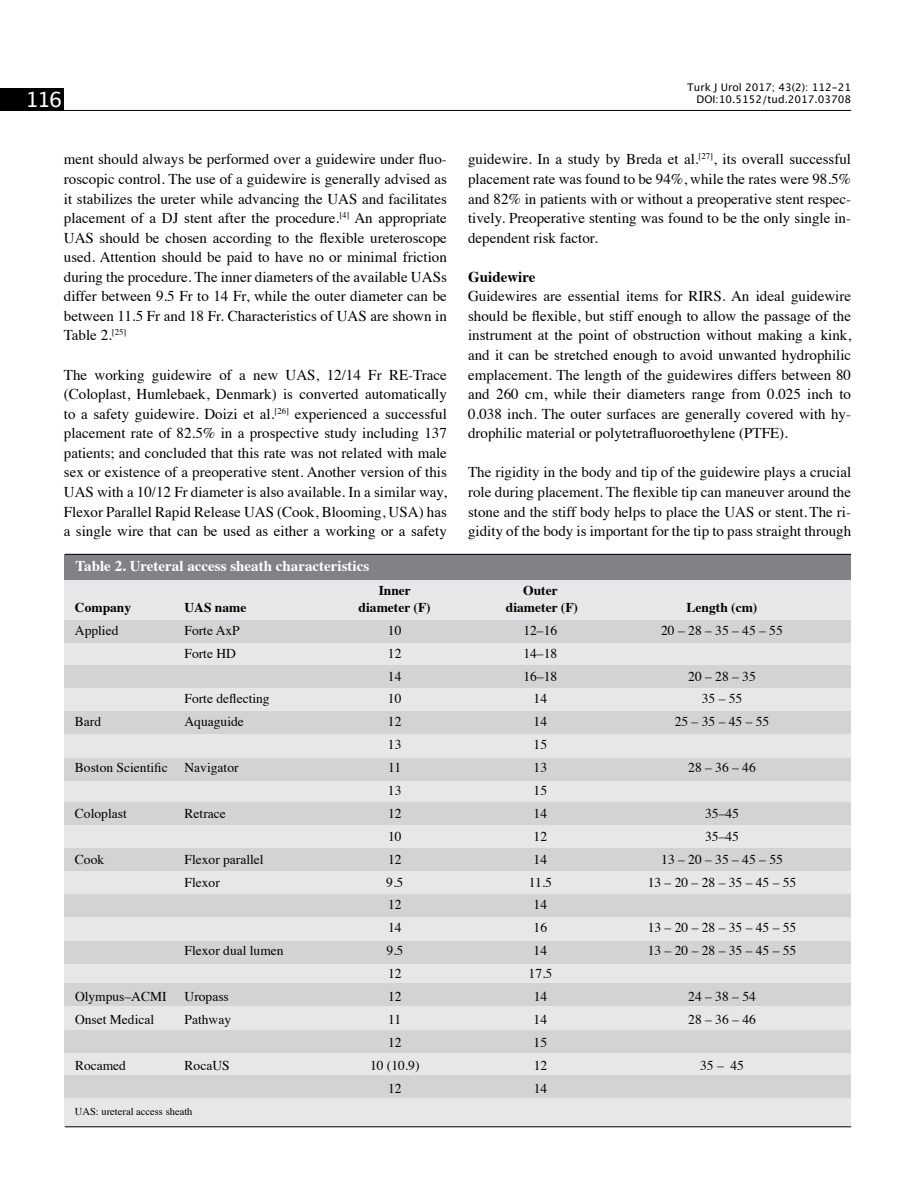
<style>
.page{position:relative;width:915px;height:1191px;background:#fff}
.page>*{position:absolute;margin:0;border:0;box-sizing:border-box;transform-origin:0 0}
.t1{font:21px "Lucida Grande";color:#fff}
.t2{font:15px/19.5px "Times";color:#000;text-align:justify}
.t3{font:700 15px "Times";color:#fff}
.t4{font:700 15px "Times";color:#000}
.t5{font:13.5px "Times";color:#000}
.t6{font:700 13.5px "Times";color:#000}
.t7{font:10.5px/12.6px "Lucida Grande";color:#000;text-align:right}
.t8{font:10.5px "Times";color:#000}
</style>
<div class="page">
<div style="left:65px;top:579px;width:785px;height:548px;background:#e6e7e8"></div>
<div style="left:65px;top:554px;width:785px;height:26px;background:#808285"></div>
<div style="left:65px;top:620px;width:785px;height:22px;background:#d1d3d4"></div>
<div style="left:65px;top:802px;width:785px;height:22px;background:#d1d3d4"></div>
<div style="left:65px;top:983px;width:785px;height:23px;background:#d1d3d4"></div>
<div style="left:65px;top:711px;width:785px;height:23px;background:#d1d3d4"></div>
<div style="left:65px;top:894px;width:785px;height:22px;background:#d1d3d4"></div>
<div style="left:65px;top:1075px;width:785px;height:23px;background:#d1d3d4"></div>
<div style="left:65px;top:666px;width:785px;height:22px;background:#d1d3d4"></div>
<div style="left:65px;top:849px;width:785px;height:22px;background:#d1d3d4"></div>
<div style="left:65px;top:1030px;width:785px;height:22px;background:#d1d3d4"></div>
<div style="left:65px;top:758px;width:785px;height:22px;background:#d1d3d4"></div>
<div style="left:65px;top:941px;width:785px;height:22px;background:#d1d3d4"></div>
<hr style="left:65px;top:1126px;width:785px;height:1px;background:#000">
<hr style="left:65px;top:554px;width:785px;height:1px;background:#000">
<hr style="left:64px;top:110px;width:786px;height:1px;background:#000">
<div style="left:0;top:88px;width:64px;height:23px;background:#000"></div>
<h1 class="t1" style="left:25px;top:88px;width:38px">116</h1>
<p class="t7" style="left:687px;top:81px;width:165px">Turk J Urol 2017; 43(2): 112-21<br>DOI:10.5152/tud.2017.03708</p>
<p class="t2" style="left:64px;top:148px;width:384px">ment should always be performed over a guidewire under fluo&shy;roscopic control. The use of a guidewire is generally advised as it stabilizes the ureter while advancing the UAS and facilitates placement of a DJ stent after the procedure.<sup>[4]</sup> An appropriate UAS should be chosen according to the flexible ureteroscope used. Attention should be paid to have no or minimal friction during the procedure. The inner diameters of the available UASs differ between 9.5 Fr to 14 Fr, while the outer diameter can be between 11.5 Fr and 18 Fr. Characteristics of UAS are shown in Table 2.<sup>[25]</sup></p>
<p class="t2" style="left:64px;top:363px;width:384px">The working guidewire of a new UAS, 12/14 Fr RE-Trace (Coloplast, Humlebaek, Denmark) is converted automatically to a safety guidewire. Doizi et al.<sup>[26]</sup> experienced a successful placement rate of 82.5% in a prospective study including 137 patients; and concluded that this rate was not related with male sex or existence of a preoperative stent. Another version of this UAS with a 10/12 Fr diameter is also available. In a similar way, Flexor Parallel Rapid Release UAS (Cook, Blooming, USA) has a single wire that can be used as either a working or a safety</p>
<p class="t3" style="left:76px;top:552px;width:295px">Table 2. Ureteral access sheath characteristics</p>
<p class="t2" style="left:468px;top:148px;width:384px">guidewire. In a study by Breda et al.<sup>[27]</sup>, its overall successful placement rate was found to be 94%, while the rates were 98.5% and 82% in patients with or without a preoperative stent respec&shy;tively. Preoperative stenting was found to be the only single in&shy;dependent risk factor.</p>
<p class="t4" style="left:468px;top:262px;width:69px">Guidewire</p>
<p class="t2" style="left:468px;top:285px;width:384px">Guidewires are essential items for RIRS. An ideal guidewire should be flexible, but stiff enough to allow the passage of the instrument at the point of obstruction without making a kink, and it can be stretched enough to avoid unwanted hydrophilic emplacement. The length of the guidewires differs between 80 and 260 cm, while their diameters range from 0.025 inch to 0.038 inch. The outer surfaces are generally covered with hy&shy;drophilic material or polytetrafluoroethylene (PTFE).</p>
<p class="t2" style="left:468px;top:461px;width:384px">The rigidity in the body and tip of the guidewire plays a crucial role during placement. The flexible tip can maneuver around the stone and the stiff body helps to place the UAS or stent.The ri&shy;gidity of the body is important for the tip to pass straight through</p>
<p class="t6" style="left:378px;top:578px;width:34px">Inner</p>
<p class="t6" style="left:523px;top:578px;width:36px">Outer</p>
<p class="t6" style="left:75px;top:594px;width:58px">Company</p>
<p class="t6" style="left:184px;top:594px;width:63px">UAS name</p>
<p class="t6" style="left:358px;top:594px;width:74px">diameter (F)</p>
<p class="t6" style="left:506px;top:594px;width:74px">diameter (F)</p>
<p class="t6" style="left:686px;top:594px;width:72px">Length (cm)</p>
<p class="t5" style="left:75px;top:617px;width:45px">Applied</p>
<p class="t5" style="left:184px;top:617px;width:57px">Forte AxP</p>
<p class="t5" style="left:388px;top:617px;width:15px">10</p>
<p class="t5" style="left:523px;top:617px;width:35px">12–16</p>
<p class="t5" style="left:661px;top:617px;width:123px">20 – 28 – 35 – 45 – 55</p>
<p class="t5" style="left:184px;top:640px;width:53px">Forte HD</p>
<p class="t5" style="left:388px;top:640px;width:15px">12</p>
<p class="t5" style="left:523px;top:640px;width:35px">14–18</p>
<p class="t5" style="left:388px;top:663px;width:15px">14</p>
<p class="t5" style="left:523px;top:663px;width:35px">16–18</p>
<p class="t5" style="left:688px;top:663px;width:69px">20 – 28 – 35</p>
<p class="t5" style="left:184px;top:686px;width:87px">Forte deflecting</p>
<p class="t5" style="left:388px;top:686px;width:15px">10</p>
<p class="t5" style="left:533px;top:686px;width:15px">14</p>
<p class="t5" style="left:701px;top:686px;width:42px">35 – 55</p>
<p class="t5" style="left:75px;top:709px;width:28px">Bard</p>
<p class="t5" style="left:184px;top:709px;width:61px">Aquaguide</p>
<p class="t5" style="left:388px;top:709px;width:15px">12</p>
<p class="t5" style="left:533px;top:709px;width:15px">14</p>
<p class="t5" style="left:674px;top:709px;width:96px">25 – 35 – 45 – 55</p>
<p class="t5" style="left:388px;top:732px;width:15px">13</p>
<p class="t5" style="left:533px;top:732px;width:15px">15</p>
<p class="t5" style="left:75px;top:755px;width:165px">Boston Scientific Navigator</p>
<p class="t5" style="left:388px;top:755px;width:15px">11</p>
<p class="t5" style="left:533px;top:755px;width:15px">13</p>
<p class="t5" style="left:688px;top:755px;width:69px">28 – 36 – 46</p>
<p class="t5" style="left:388px;top:778px;width:15px">13</p>
<p class="t5" style="left:533px;top:778px;width:15px">15</p>
<p class="t5" style="left:75px;top:800px;width:53px">Coloplast</p>
<p class="t5" style="left:184px;top:800px;width:43px">Retrace</p>
<p class="t5" style="left:388px;top:800px;width:15px">12</p>
<p class="t5" style="left:533px;top:800px;width:15px">14</p>
<p class="t5" style="left:705px;top:800px;width:35px">35–45</p>
<p class="t5" style="left:388px;top:823px;width:15px">10</p>
<p class="t5" style="left:533px;top:823px;width:15px">12</p>
<p class="t5" style="left:705px;top:823px;width:35px">35–45</p>
<p class="t5" style="left:75px;top:846px;width:31px">Cook</p>
<p class="t5" style="left:184px;top:846px;width:81px">Flexor parallel</p>
<p class="t5" style="left:388px;top:846px;width:15px">12</p>
<p class="t5" style="left:533px;top:846px;width:15px">14</p>
<p class="t5" style="left:661px;top:846px;width:123px">13 – 20 – 35 – 45 – 55</p>
<p class="t5" style="left:184px;top:869px;width:37px">Flexor</p>
<p class="t5" style="left:386px;top:869px;width:18px">9.5</p>
<p class="t5" style="left:528px;top:869px;width:25px">11.5</p>
<p class="t5" style="left:647px;top:869px;width:150px">13 – 20 – 28 – 35 – 45 – 55</p>
<p class="t5" style="left:388px;top:892px;width:15px">12</p>
<p class="t5" style="left:533px;top:892px;width:15px">14</p>
<p class="t5" style="left:388px;top:915px;width:15px">14</p>
<p class="t5" style="left:533px;top:915px;width:15px">16</p>
<p class="t5" style="left:647px;top:915px;width:150px">13 – 20 – 28 – 35 – 45 – 55</p>
<p class="t5" style="left:184px;top:938px;width:100px">Flexor dual lumen</p>
<p class="t5" style="left:386px;top:938px;width:18px">9.5</p>
<p class="t5" style="left:533px;top:938px;width:15px">14</p>
<p class="t5" style="left:647px;top:938px;width:150px">13 – 20 – 28 – 35 – 45 – 55</p>
<p class="t5" style="left:388px;top:961px;width:15px">12</p>
<p class="t5" style="left:528px;top:961px;width:25px">17.5</p>
<p class="t5" style="left:75px;top:983px;width:93px">Olympus–ACMI</p>
<p class="t5" style="left:184px;top:983px;width:46px">Uropass</p>
<p class="t5" style="left:388px;top:983px;width:15px">12</p>
<p class="t5" style="left:533px;top:983px;width:15px">14</p>
<p class="t5" style="left:688px;top:983px;width:69px">24 – 38 – 54</p>
<p class="t5" style="left:75px;top:1006px;width:81px">Onset Medical</p>
<p class="t5" style="left:184px;top:1006px;width:48px">Pathway</p>
<p class="t5" style="left:388px;top:1006px;width:15px">11</p>
<p class="t5" style="left:533px;top:1006px;width:15px">14</p>
<p class="t5" style="left:688px;top:1006px;width:69px">28 – 36 – 46</p>
<p class="t5" style="left:388px;top:1029px;width:15px">12</p>
<p class="t5" style="left:533px;top:1029px;width:15px">15</p>
<p class="t5" style="left:75px;top:1052px;width:52px">Rocamed</p>
<p class="t5" style="left:184px;top:1052px;width:46px">RocaUS</p>
<p class="t5" style="left:370px;top:1052px;width:51px">10 (10.9)</p>
<p class="t5" style="left:533px;top:1052px;width:15px">12</p>
<p class="t5" style="left:699px;top:1052px;width:45px">35 – 45</p>
<p class="t5" style="left:388px;top:1075px;width:15px">12</p>
<p class="t5" style="left:533px;top:1075px;width:15px">14</p>
<p class="t8" style="left:75px;top:1102px;width:119px">UAS: ureteral access sheath</p>
</div>
